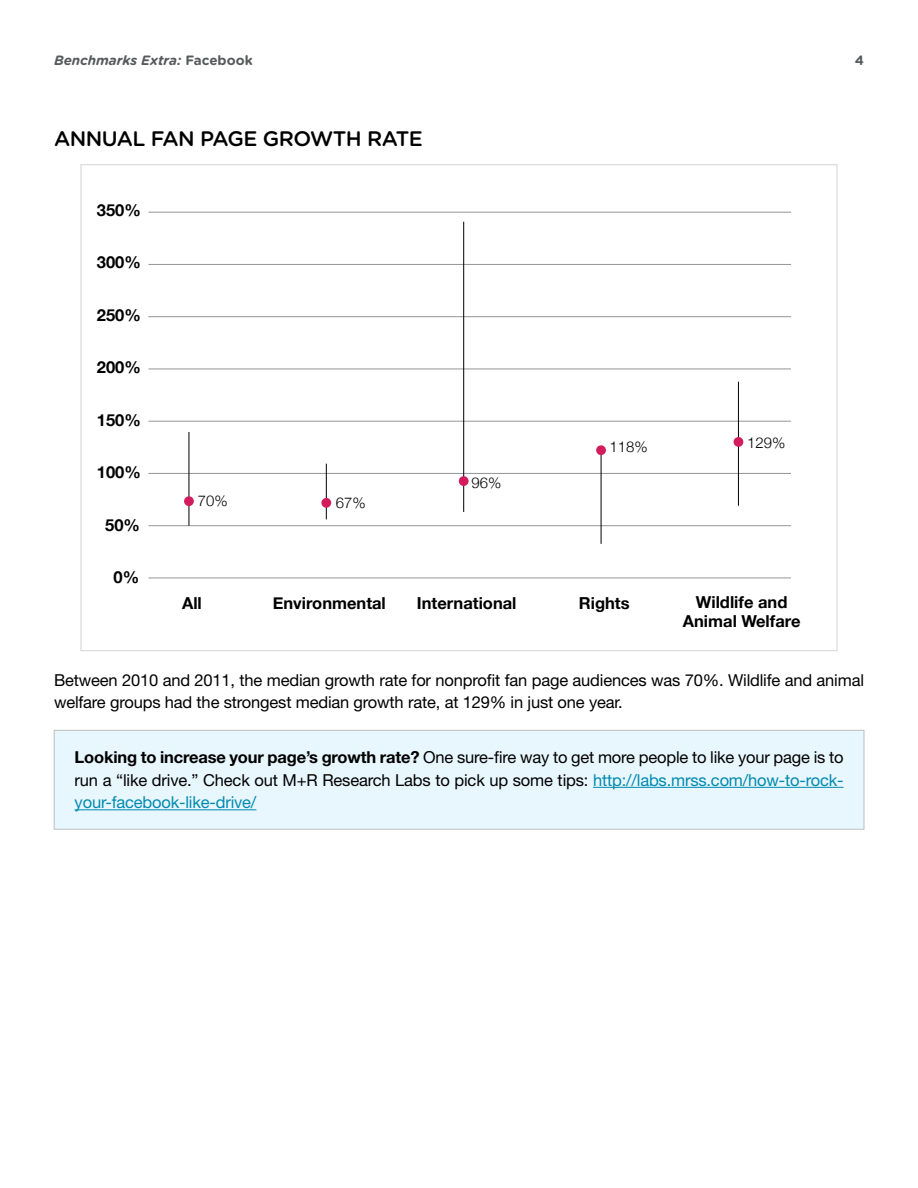
<style>
.page{position:relative;width:918px;height:1188px;background:#fff}
.page>*{position:absolute;margin:0;border:0;box-sizing:border-box;transform-origin:0 0}
.t1{font:500 21px "Gotham Rounded";letter-spacing:-.025em;color:#000}
.t2{font:16.5px/22.5px "Helvetica Neue LT Std";letter-spacing:-.01em;color:#000}
.t3{font:700 16.5px/19.8px "Helvetica Neue";color:#000;text-align:center}
.t4{font:300 14.85px "Helvetica Neue";color:#000}
.t5{font:italic 700 13.5px "Gotham Rounded";color:#58595b}
.t6{font:700 13.5px "Gotham Rounded";color:#58595b}
.s1{font-style:normal}
.s2{font-weight:700}
.s3{color:#008ab0}
</style>
<div class="page">
<div style="left:81px;top:165px;width:756px;height:486px;background:#fff;border:1px solid #d1d3d4"></div>
<hr style="left:148px;top:473px;width:643px;height:1px;background:#939598">
<hr style="left:148px;top:525px;width:643px;height:1px;background:#939598">
<hr style="left:148px;top:316px;width:643px;height:1px;background:#939598">
<hr style="left:148px;top:264px;width:643px;height:1px;background:#939598">
<hr style="left:148px;top:369px;width:643px;height:1px;background:#939598">
<hr style="left:148px;top:421px;width:643px;height:1px;background:#939598">
<hr style="left:148px;top:578px;width:643px;height:1px;background:#939598">
<hr style="left:148px;top:212px;width:643px;height:1px;background:#939598">
<hr style="left:189px;top:432px;width:1px;height:94px;background:#000101">
<hr style="left:326px;top:464px;width:1px;height:55px;background:#000101">
<hr style="left:601px;top:452px;width:1px;height:92px;background:#000101">
<hr style="left:738px;top:382px;width:1px;height:124px;background:#000101">
<div style="left:734px;top:437px;width:9px;height:10px;background:#d31c5c;border-radius:50%"></div>
<div style="left:596px;top:445px;width:10px;height:10px;background:#d31c5c;border-radius:50%"></div>
<hr style="left:463px;top:222px;width:1px;height:290px;background:#000101">
<div style="left:459px;top:476px;width:10px;height:10px;background:#d31c5c;border-radius:50%"></div>
<div style="left:321px;top:498px;width:10px;height:10px;background:#d31c5c;border-radius:50%"></div>
<div style="left:184px;top:496px;width:10px;height:10px;background:#d31c5c;border-radius:50%"></div>
<div style="left:54px;top:730px;width:810px;height:99px;background:#e8f6fd"></div>
<hr style="left:593px;top:787px;width:251px;height:1px;background:#008ab0">
<hr style="left:75px;top:809px;width:181px;height:1px;background:#008ab0">
<div style="left:54px;top:730px;width:810px;height:99px;border:1px solid #bcbec0"></div>
<p class="t5" style="left:54px;top:50px;width:200px">Benchmarks Extra: <span class="s1">Facebook</span></p>
<p class="t6" style="left:855px;top:50px;width:11px">4</p>
<p class="t1" style="left:54px;top:123px;width:370px">ANNUAL FAN PAGE GROWTH RATE</p>
<p class="t3" style="left:97px;top:200px;width:46px">350%</p>
<p class="t3" style="left:97px;top:252px;width:46px">300%</p>
<p class="t3" style="left:97px;top:305px;width:46px">250%</p>
<p class="t3" style="left:97px;top:357px;width:46px">200%</p>
<p class="t3" style="left:97px;top:410px;width:46px">150%</p>
<p class="t3" style="left:97px;top:462px;width:46px">100%</p>
<p class="t3" style="left:105px;top:515px;width:36px">50%</p>
<p class="t3" style="left:114px;top:567px;width:27px">0%</p>
<p class="t4" style="left:198px;top:491px;width:31px">70%</p>
<p class="t4" style="left:336px;top:494px;width:31px">67%</p>
<p class="t4" style="left:472px;top:474px;width:31px">96%</p>
<p class="t4" style="left:610px;top:438px;width:40px">118%</p>
<p class="t4" style="left:747px;top:433px;width:40px">129%</p>
<p class="t3" style="left:182px;top:593px;width:21px">All</p>
<p class="t3" style="left:273px;top:593px;width:115px">Environmental</p>
<p class="t3" style="left:417px;top:593px;width:101px">International</p>
<p class="t3" style="left:579px;top:593px;width:52px">Rights</p>
<p class="t3" style="left:683px;top:591px;width:119px">Wildlife and<br>Animal Welfare</p>
<p class="t2" style="left:54px;top:668px;width:812px">Between 2010 and 2011, the median growth rate for nonprofit fan page audiences was 70%. Wildlife and animal welfare groups had the strongest median growth rate, at 129% in just one year.</p>
<p class="t2" style="left:75px;top:746px;width:771px;text-align:justify"><span class="s2">Looking to increase your page’s growth rate?</span> One sure-fire way to get more people to like your page is to run a “like drive.” Check out M+R Research Labs to pick up some tips: <span class="s3">http://labs.mrss.com/how-to-rock&shy;your-facebook-like-drive/</span></p>
</div>
